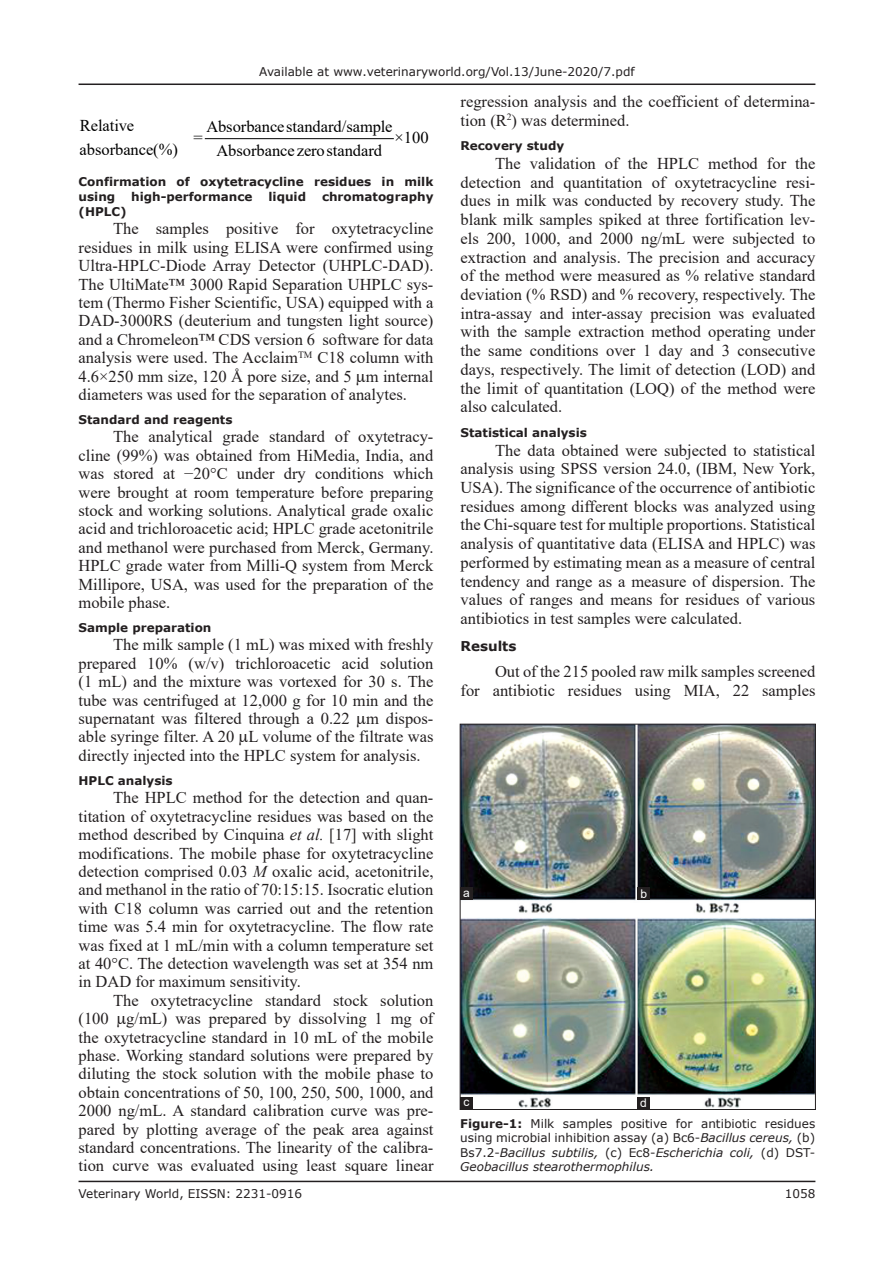
<style>
.page{position:relative;width:894px;height:1263px;background:#fff}
.page>*{position:absolute;margin:0;border:0;box-sizing:border-box;transform-origin:0 0}
.TX{font:16.5px/18.5px "Times New Roman";color:#231f20;text-align:justify}
.t1{font:16.5px "Times New Roman";color:#000}
.t2{font:700 13.5px "Verdana";color:#231f20}
.FGC{font:12px/14.5px "Verdana";color:#231f20;text-align:justify}
.t3{font:700 12px/15.1px "Verdana";color:#231f20}
.RF{font:12px "Verdana";color:#231f20}
.LABEL{font:12px "Arial";color:#fff}
.s1{font-style:italic}
.s2{font-weight:700}
</style>
<div class="page">
<hr style="left:78px;top:1180px;width:737px;height:2px;background:#231f20">
<hr style="left:78px;top:83px;width:737px;height:2px;background:#231f20">
<hr style="left:205px;top:138px;width:188px;height:1px;background:#000">
<img style="left:462px;top:726px;width:351px;height:381px">
<div style="left:460px;top:724px;width:355px;height:385px;border:1px solid #231f20"></div>
<div style="left:460px;top:887px;width:12px;height:13px;background:#231f20"></div>
<div style="left:637px;top:887px;width:13px;height:13px;background:#231f20"></div>
<div style="left:460px;top:1096px;width:12px;height:13px;background:#231f20"></div>
<div style="left:636px;top:1096px;width:13px;height:13px;background:#231f20"></div>
<p class="FGC" style="left:259px;top:64px;width:377px">Available at www.veterinaryworld.org/Vol.13/June-2020/7.pdf</p>
<p class="t1" style="left:80px;top:113px;width:56px">Relative</p>
<p class="t1" style="left:206px;top:115px;width:188px">Absorbancestandard/sample</p>
<p class="t1" style="left:193px;top:126px;width:11px">=</p>
<p class="t1" style="left:394px;top:126px;width:36px">×100</p>
<p class="t1" style="left:79px;top:138px;width:100px">absorbance(%)</p>
<p class="t1" style="left:216px;top:139px;width:167px">Absorbancezerostandard</p>
<h2 class="t3" style="left:78px;top:173px;width:356px">Confirmation of oxytetracycline residues in milk using</h2>
<h2 class="t3" style="left:131px;top:189px;width:123px">high-performance</h2>
<h2 class="t3" style="left:268px;top:189px;width:39px">liquid</h2>
<h2 class="t3" style="left:322px;top:189px;width:113px">chromatography</h2>
<h2 class="t3" style="left:78px;top:204px;width:50px">(HPLC)</h2>
<p class="TX" style="left:78px;top:219px;width:356px;text-indent:34px">The samples positive for oxytetracycline residues in milk using ELISA were confirmed using Ultra-HPLC-Diode Array Detector (UHPLC-DAD).<br>The UltiMate™ 3000 Rapid Separation UHPLC sys&shy;tem (Thermo Fisher Scientific, USA) equipped with a DAD-3000RS (deuterium and tungsten light source) and a Chromeleon™ CDS version 6 software for data analysis were used. The Acclaim<sup>TM</sup> C18 column with 4.6×250 mm size, 120 Å pore size, and 5 m internal diameters was used for the separation of analytes.</p>
<h2 class="t3" style="left:78px;top:412px;width:155px">Standard and reagents</h2>
<p class="TX" style="left:78px;top:427px;width:356px;text-indent:34px">The analytical grade standard of oxytetracy&shy;cline (99%) was obtained from HiMedia, India, and was stored at −20°C under dry conditions which were brought at room temperature before preparing stock and working solutions. Analytical grade oxalic acid and trichloroacetic acid; HPLC grade acetonitrile and methanol were purchased from Merck, Germany.<br>HPLC grade water from Milli-Q system from Merck Millipore, USA, was used for the preparation of the mobile phase.</p>
<h2 class="t3" style="left:78px;top:620px;width:134px">Sample preparation</h2>
<p class="TX" style="left:78px;top:635px;width:356px;text-indent:34px">The milk sample (1 mL) was mixed with freshly prepared 10% (w/v) trichloroacetic acid solution (1 mL) and the mixture was vortexed for 30 s. The tube was centrifuged at 12,000 g for 10 min and the supernatant was filtered through a 0.22 m dispos&shy;able syringe filter. A 20 L volume of the filtrate was directly injected into the HPLC system for analysis.</p>
<h2 class="t3" style="left:78px;top:772px;width:96px">HPLC analysis</h2>
<p class="TX" style="left:78px;top:788px;width:356px;text-indent:34px">The HPLC method for the detection and quan&shy;titation of oxytetracycline residues was based on the method described by Cinquina <span class="s1">et al.</span> [17] with slight modifications. The mobile phase for oxytetracycline detection comprised 0.03 <span class="s1">M</span> oxalic acid, acetonitrile, and methanol in the ratio of 70:15:15. Isocratic elution with C18 column was carried out and the retention time was 5.4 min for oxytetracycline. The flow rate was fixed at 1 mL/min with a column temperature set at 40°C. The detection wavelength was set at 354 nm in DAD for maximum sensitivity.</p>
<p class="TX" style="left:78px;top:990px;width:356px;text-indent:34px">The oxytetracycline standard stock solution (100 g/mL) was prepared by dissolving 1 mg of the oxytetracycline standard in 10 mL of the mobile phase. Working standard solutions were prepared by diluting the stock solution with the mobile phase to obtain concentrations of 50, 100, 250, 500, 1000, and 2000 ng/mL. A standard calibration curve was pre&shy;pared by plotting average of the peak area against standard concentrations. The linearity of the calibra&shy;tion curve was evaluated using least square linear</p>
<p class="TX" style="left:460px;top:92px;width:356px">regression analysis and the coefficient of determina&shy;tion (R<sup>2</sup>) was determined.</p>
<h2 class="t3" style="left:460px;top:138px;width:105px">Recovery study</h2>
<p class="TX" style="left:460px;top:153px;width:356px;text-indent:34px">The validation of the HPLC method for the detection and quantitation of oxytetracycline resi&shy;dues in milk was conducted by recovery study. The blank milk samples spiked at three fortification lev&shy;els 200, 1000, and 2000 ng/mL were subjected to extraction and analysis. The precision and accuracy of the method were measured as % relative standard deviation (% RSD) and % recovery, respectively. The intra-assay and inter-assay precision was evaluated with the sample extraction method operating under the same conditions over 1 day and 3 consecutive days, respectively. The limit of detection (LOD) and the limit of quantitation (LOQ) of the method were also calculated.</p>
<h2 class="t3" style="left:460px;top:424px;width:128px">Statistical analysis</h2>
<p class="TX" style="left:460px;top:440px;width:356px;text-indent:34px">The data obtained were subjected to statistical analysis using SPSS version 24.0, (IBM, New York, USA). The significance of the occurrence of antibiotic residues among different blocks was analyzed using the Chi-square test for multiple proportions. Statistical analysis of quantitative data (ELISA and HPLC) was performed by estimating mean as a measure of central tendency and range as a measure of dispersion. The values of ranges and means for residues of various antibiotics in test samples were calculated.</p>
<h1 class="t2" style="left:460px;top:636px;width:57px">Results</h1>
<p class="TX" style="left:460px;top:661px;width:356px;text-align:right">Out of the 215 pooled raw milk samples screened<br>for antibiotic residues using MIA, 22 samples</p>
<p class="LABEL" style="left:463px;top:884px;width:8px">a</p>
<p class="LABEL" style="left:640px;top:885px;width:8px">b</p>
<p class="LABEL" style="left:463px;top:1093px;width:7px">c</p>
<p class="LABEL" style="left:639px;top:1095px;width:8px">d</p>
<p class="FGC" style="left:460px;top:1115px;width:356px"><span class="s2">Figure-1:</span> Milk samples positive for antibiotic residues using microbial inhibition assay (a) Bc6-<span class="s1">Bacillus cereus,</span> (b)<br>Bs7.2-<span class="s1">Bacillus subtilis,</span> (c) Ec8-<span class="s1">Escherichia coli,</span> (d) DST-<span class="s1">Geobacillus stearothermophilus.</span></p>
<p class="RF" style="left:78px;top:1185px;width:225px">Veterinary World, EISSN: 2231-0916</p>
<p class="RF" style="left:784px;top:1185px;width:32px">1058</p>
</div>
